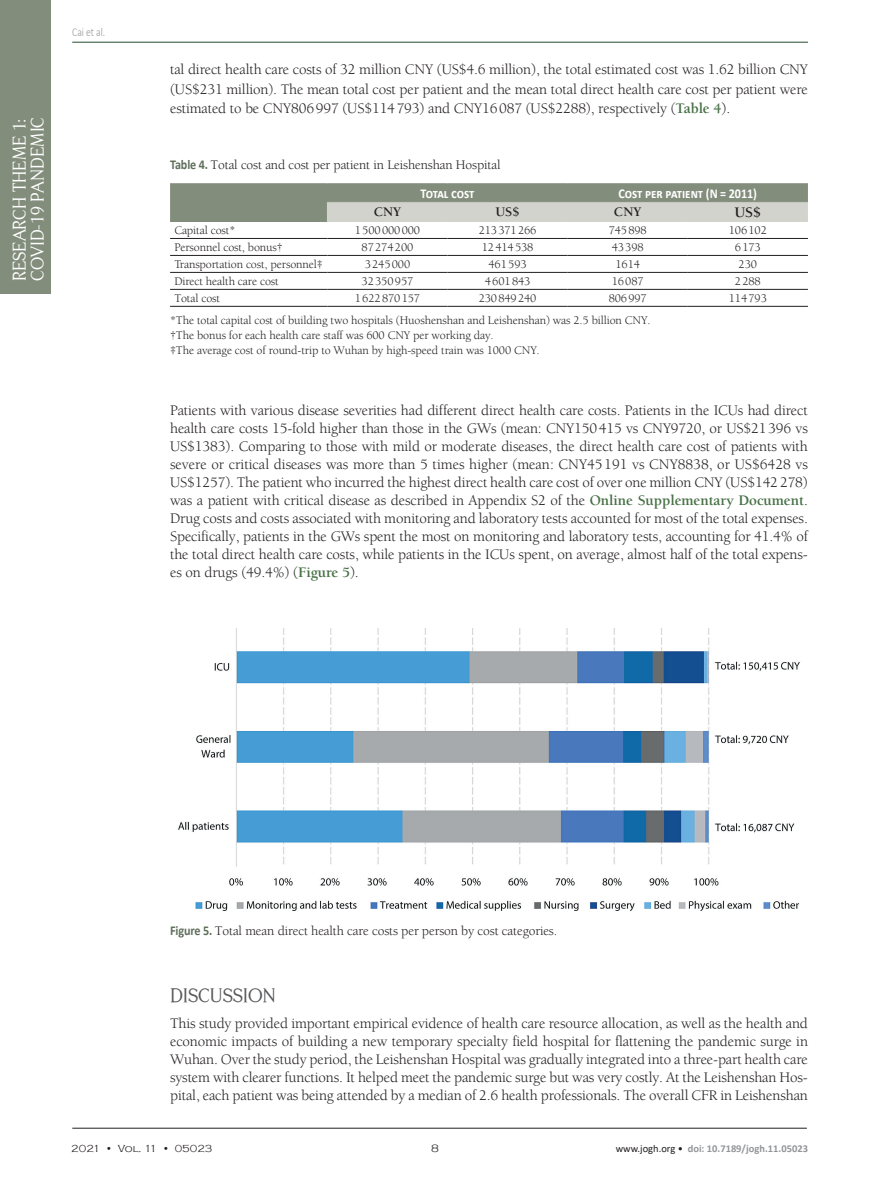
<style>
.page{position:relative;width:893px;height:1191px;background:#fff}
.page>*{position:absolute;margin:0;border:0;box-sizing:border-box;transform-origin:0 0}
.Podnaslovi_PAPERS{font:19.5px "Centabel";letter-spacing:-.01em;color:#57585a}
.t1{font:18px/14.2px "Centabel";color:#fff}
.Tekst_Osnovni{font:15px/18px "Berkeley Std";letter-spacing:-.01em;color:#231f20;text-align:justify}
.Tab_txt_Head_crni{font:700 15px "Berkeley Std";color:#231f20}
.potpisi_slike{font:13.5px "Berkeley Std";letter-spacing:-.01em;color:#231f20}
.Tab_Head{font:700 13.5px "Calibri";color:#fff;scale:.9 1}
.Tab_txt_Head_crni-2{font:700 13.5px "Berkeley Std";color:#231f20}
.Tab_text{font:12px "Berkeley Std";letter-spacing:-.01em;color:#231f20}
.Tab_txt_ispod{font:12px "Berkeley Std";letter-spacing:-.01em;color:#231f20}
.t2{font:300 12px "Calibri";color:#939598;scale:.8 1}
.t3{font:300 10.95px "Copperplate Gothic";color:#231f20}
.t4{font:700 10.5px "Calibri";color:#939598}
.t5{font:300 10.5px "Copperplate Gothic";color:#231f20}
.s1{font-weight:700;color:#477045}
.s2{font-family:"Calibri";font-weight:700;color:#5f6f5b}
.s3{font-weight:400;color:#231f20}
</style>
<div class="page">
<hr style="left:72px;top:1128px;width:735px;height:1px;background:#231f20">
<hr style="left:72px;top:42px;width:736px;height:1px;background:#244d32">
<div style="left:0;top:0;width:51px;height:293px;background:#838d7c"></div>
<hr style="left:170px;top:238px;width:157px;height:1px;background:#231f20">
<hr style="left:327px;top:238px;width:121px;height:1px;background:#231f20">
<hr style="left:448px;top:238px;width:120px;height:1px;background:#231f20">
<hr style="left:568px;top:238px;width:120px;height:1px;background:#231f20">
<hr style="left:688px;top:238px;width:120px;height:1px;background:#231f20">
<hr style="left:170px;top:255px;width:157px;height:1px;background:#231f20">
<hr style="left:327px;top:255px;width:121px;height:1px;background:#231f20">
<hr style="left:448px;top:255px;width:120px;height:1px;background:#231f20">
<hr style="left:568px;top:255px;width:120px;height:1px;background:#231f20">
<hr style="left:688px;top:255px;width:120px;height:1px;background:#231f20">
<hr style="left:170px;top:272px;width:157px;height:1px;background:#231f20">
<hr style="left:327px;top:272px;width:121px;height:1px;background:#231f20">
<hr style="left:448px;top:272px;width:120px;height:1px;background:#231f20">
<hr style="left:568px;top:272px;width:120px;height:1px;background:#231f20">
<hr style="left:688px;top:272px;width:120px;height:1px;background:#231f20">
<hr style="left:170px;top:289px;width:157px;height:1px;background:#231f20">
<hr style="left:327px;top:289px;width:121px;height:1px;background:#231f20">
<hr style="left:448px;top:289px;width:120px;height:1px;background:#231f20">
<hr style="left:568px;top:289px;width:120px;height:1px;background:#231f20">
<hr style="left:688px;top:289px;width:120px;height:1px;background:#231f20">
<hr style="left:170px;top:221px;width:157px;height:1px;background:#838d7c">
<hr style="left:170px;top:306px;width:157px;height:1px;background:#231f20">
<hr style="left:327px;top:306px;width:121px;height:1px;background:#231f20">
<hr style="left:448px;top:306px;width:120px;height:1px;background:#231f20">
<hr style="left:568px;top:306px;width:120px;height:1px;background:#231f20">
<hr style="left:688px;top:306px;width:120px;height:1px;background:#231f20">
<hr style="left:170px;top:183px;width:157px;height:1px;background:#838d7c">
<hr style="left:327px;top:183px;width:121px;height:1px;background:#838d7c">
<hr style="left:448px;top:183px;width:120px;height:1px;background:#838d7c">
<hr style="left:568px;top:183px;width:120px;height:1px;background:#838d7c">
<hr style="left:688px;top:183px;width:120px;height:1px;background:#838d7c">
<svg style="left:170px;top:184px;width:638px;height:37px;background:#a1a79b"></svg>
<hr style="left:327px;top:221px;width:121px;height:1px;background:#d1d6ca">
<hr style="left:448px;top:221px;width:120px;height:1px;background:#d1d6ca">
<hr style="left:568px;top:221px;width:120px;height:1px;background:#d1d6ca">
<hr style="left:688px;top:221px;width:120px;height:1px;background:#d1d6ca">
<img style="left:178px;top:628px;width:622px;height:283px">
<p class="t2" style="left:72px;top:25px;width:43px">Cai et al.</p>
<p class="t1" style="left:16px;top:281px;width:166px;rotate:-90deg">VIEWPOINTS<br>COVID-19 PANDEMIC</p>
<p class="t1" style="left:12px;top:281px;width:164px;rotate:-90deg">RESEARCH THEME 1:</p>
<p class="Tekst_Osnovni" style="left:170px;top:60px;width:639px;line-height:19.5px">tal direct health care costs of 32 million CNY (US$4.6 million), the total estimated cost was 1.62 billion CNY (US$231 million). The mean total cost per patient and the mean total direct health care cost per patient were estimated to be CNY806997 (US$114793) and CNY16087 (US$2288), respectively (<span class="s1">Table 4</span>).</p>
<p class="potpisi_slike" style="left:170px;top:157px;width:332px"><span class="s2">Table 4.</span> Total cost and cost per patient in Leishenshan Hospital</p>
<p class="Tab_Head" style="left:421px;top:184px;width:61px">Total cost</p>
<p class="Tab_Head" style="left:618px;top:184px;width:155px">Cost per patient (N = 2011)</p>
<p class="Tab_txt_Head_crni-2" style="left:374px;top:205px;width:29px">CNY</p>
<p class="Tab_txt_Head_crni-2" style="left:495px;top:205px;width:26px">US$</p>
<p class="Tab_txt_Head_crni-2" style="left:614px;top:205px;width:29px">CNY</p>
<p class="Tab_txt_Head_crni" style="left:734px;top:204px;width:28px">US$</p>
<p class="Tab_text" style="left:174px;top:224px;width:62px">Capital cost*</p>
<p class="Tab_text" style="left:355px;top:224px;width:67px">1500000000</p>
<p class="Tab_text" style="left:479px;top:224px;width:59px">213371266</p>
<p class="Tab_text" style="left:609px;top:224px;width:40px">745898</p>
<p class="Tab_text" style="left:729px;top:224px;width:40px">106102</p>
<p class="Tab_text" style="left:174px;top:241px;width:110px">Personnel cost, bonus†</p>
<p class="Tab_text" style="left:362px;top:241px;width:53px">87274200</p>
<p class="Tab_text" style="left:482px;top:241px;width:53px">12414538</p>
<p class="Tab_text" style="left:612px;top:241px;width:34px">43398</p>
<p class="Tab_text" style="left:735px;top:241px;width:27px">6173</p>
<p class="Tab_text" style="left:174px;top:258px;width:150px">Transportation cost, personnel‡</p>
<p class="Tab_text" style="left:365px;top:258px;width:47px">3245000</p>
<p class="Tab_text" style="left:489px;top:258px;width:40px">461593</p>
<p class="Tab_text" style="left:615px;top:258px;width:26px">1614</p>
<p class="Tab_text" style="left:739px;top:258px;width:20px">230</p>
<p class="Tab_text" style="left:174px;top:275px;width:106px">Direct health care cost</p>
<p class="Tab_text" style="left:362px;top:275px;width:53px">32350957</p>
<p class="Tab_text" style="left:485px;top:275px;width:47px">4601843</p>
<p class="Tab_text" style="left:612px;top:275px;width:34px">16087</p>
<p class="Tab_text" style="left:735px;top:275px;width:27px">2288</p>
<p class="Tab_text" style="left:174px;top:292px;width:47px">Total cost</p>
<p class="Tab_text" style="left:355px;top:292px;width:67px">1622870157</p>
<p class="Tab_text" style="left:479px;top:292px;width:59px">230849240</p>
<p class="Tab_text" style="left:609px;top:292px;width:40px">806997</p>
<p class="Tab_text" style="left:729px;top:292px;width:40px">114793</p>
<p class="Tab_txt_ispod" style="left:170px;top:314px;width:482px">*The total capital cost of building two hospitals (Huoshenshan and Leishenshan) was 2.5 billion CNY.</p>
<p class="Tab_txt_ispod" style="left:170px;top:329px;width:325px">†The bonus for each health care staff was 600 CNY per working day.</p>
<p class="Tab_txt_ispod" style="left:170px;top:344px;width:371px">‡The average cost of round-trip to Wuhan by high-speed train was 1000 CNY.</p>
<p class="Tekst_Osnovni" style="left:170px;top:401px;width:639px">Patients with various disease severities had different direct health care costs. Patients in the ICUs had direct health care costs 15-fold higher than those in the GWs (mean: CNY150415 vs CNY9720, or US$21396 vs US$1383). Comparing to those with mild or moderate diseases, the direct health care cost of patients with severe or critical diseases was more than 5 times higher (mean: CNY45191 vs CNY8838, or US$6428 vs US$1257). The patient who incurred the highest direct health care cost of over one million CNY (US$142 278) was a patient with critical disease as described in Appendix S2 of the <span class="s1">Online Supplementary Document</span>.<br>Drug costs and costs associated with monitoring and laboratory tests accounted for most of the total expenses.<br>Specifically, patients in the GWs spent the most on monitoring and laboratory tests, accounting for 41.4% of the total direct health care costs, while patients in the ICUs spent, on average, almost half of the total expens&shy;es on drugs (49.4%) (<span class="s1">Figure 5</span>).</p>
<p class="potpisi_slike" style="left:170px;top:923px;width:389px"><span class="s2">Figure 5.</span> Total mean direct health care costs per person by cost categories.</p>
<p class="Podnaslovi_PAPERS" style="left:170px;top:983px;width:108px">DISCUSSION</p>
<p class="Tekst_Osnovni" style="left:170px;top:1014px;width:639px">This study provided important empirical evidence of health care resource allocation, as well as the health and economic impacts of building a new temporary specialty field hospital for flattening the pandemic surge in Wuhan. Over the study period, the Leishenshan Hospital was gradually integrated into a three-part health care system with clearer functions. It helped meet the pandemic surge but was very costly. At the Leishenshan Hos&shy;pital, each patient was being attended by a median of 2.6 health professionals. The overall CFR in Leishenshan</p>
<p class="t5" style="left:71px;top:1142px;width:143px">2021 • Vol. 11 • 05023</p>
<p class="t3" style="left:431px;top:1142px;width:9px">8</p>
<p class="t4" style="left:616px;top:1141px;width:194px"><span class="s3">www.jogh.org •</span> doi: 10.7189/jogh.11.05023</p>
</div>
